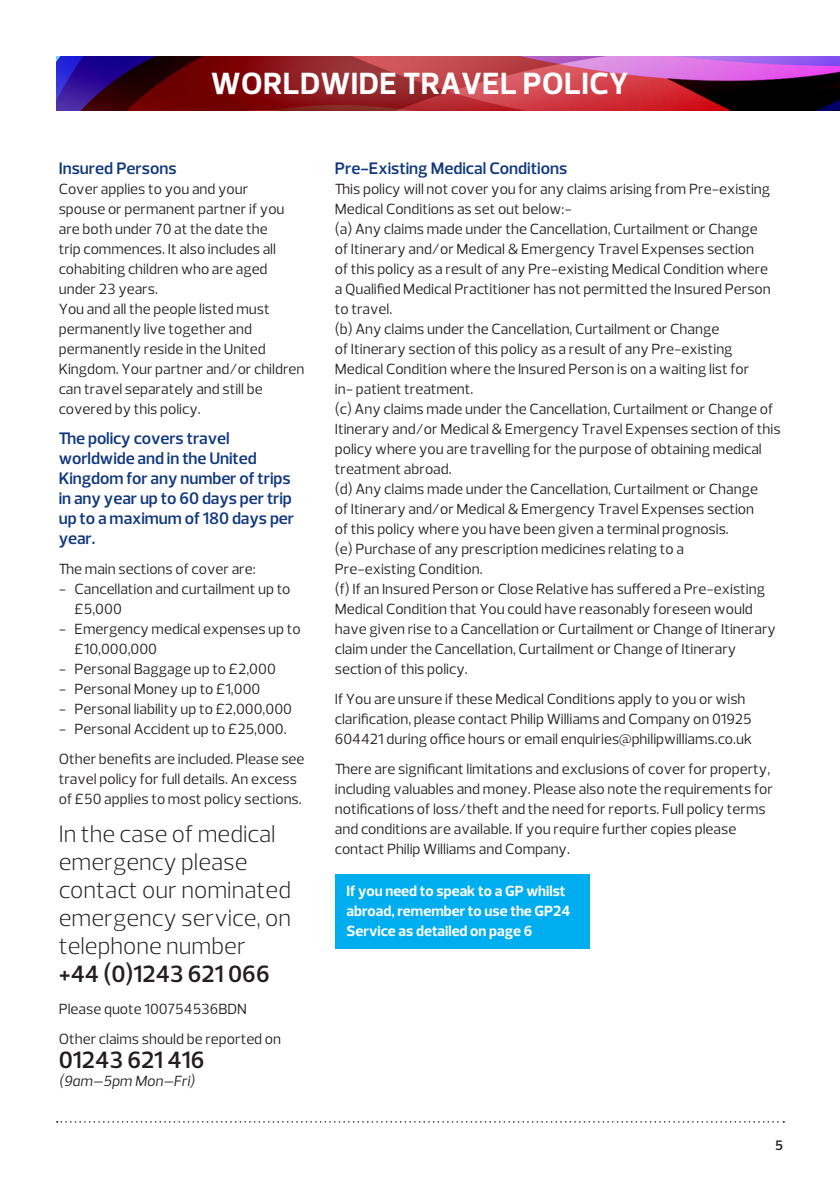
<style>
.page{position:relative;width:840px;height:1191px;background:#fff}
.page>*{position:absolute;margin:0;border:0;box-sizing:border-box;transform-origin:0 0}
.t1{font:700 31.2px "Prelo";letter-spacing:.015em;color:#fff}
.t2{font:300 24px/28px "Prelo";color:#231f20}
.t3{font:600 24px "Prelo";color:#231f20}
.t4{font:600 17px/20px "Prelo";letter-spacing:-.005em;color:#113880}
.t5{font:15px/20px "Prelo";color:#231f20}
.t6{font:700 15px/20px "Prelo";color:#fff}
.t7{font:italic 15px "Prelo";color:#231f20}
.t8{font:600 14px "Prelo";color:#231f20}
</style>
<div class="page">
<img style="left:57px;top:57px;width:782px;height:53px">
<svg style="left:57px;top:1121px;width:726px;height:1px"></svg>
<div style="left:334px;top:874px;width:255px;height:75px;background:#00aeef"></div>
<p class="t1" style="left:211px;top:64px;width:418px">WORLDWIDE TRAVEL POLICY</p>
<p class="t4" style="left:59px;top:158px;width:119px">Insured Persons</p>
<p class="t5" style="left:59px;top:179px;width:227px">Cover applies to you and your spouse or permanent partner if you are both under 70 at the date the trip commences. It also includes all cohabiting children who are aged under 23 years.</p>
<p class="t5" style="left:59px;top:299px;width:247px">You and all the people listed must permanently live together and permanently reside in the United<br>Kingdom. Your partner and/or children can travel separately and still be covered by this policy.</p>
<p class="t4" style="left:59px;top:428px;width:237px">The policy covers travel worldwide and in the United<br>Kingdom for any number of trips in any year up to 60 days per trip up to a maximum of 180 days per year.</p>
<p class="t5" style="left:59px;top:559px;width:198px">The main sections of cover are:</p>
<p class="t5" style="left:75px;top:579px;width:217px;text-indent:-16px">- Cancellation and curtailment up to £5,000</p>
<p class="t5" style="left:75px;top:619px;width:227px;text-indent:-16px">- Emergency medical expenses up to £10,000,000</p>
<p class="t5" style="left:59px;top:659px;width:218px">- Personal Baggage up to £2,000</p>
<p class="t5" style="left:59px;top:679px;width:203px">- Personal Money up to £1,000</p>
<p class="t5" style="left:59px;top:699px;width:235px">- Personal liability up to £2,000,000</p>
<p class="t5" style="left:59px;top:719px;width:229px">- Personal Accident up to £25,000.</p>
<p class="t5" style="left:59px;top:749px;width:247px">Other benefits are included. Please see travel policy for full details. An excess of £50 applies to most policy sections.</p>
<p class="t2" style="left:59px;top:820px;width:234px">In the case of medical emergency please contact our nominated emergency service, on telephone number</p>
<p class="t3" style="left:59px;top:959px;width:212px">+44 (0)1243 621 066</p>
<p class="t5" style="left:59px;top:999px;width:190px">Please quote 100754536BDN</p>
<p class="t5" style="left:59px;top:1029px;width:224px">Other claims should be reported on</p>
<p class="t3" style="left:59px;top:1045px;width:147px">01243 621 416</p>
<p class="t7" style="left:59px;top:1071px;width:137px">(9am–5pm Mon–Fri)</p>
<p class="t4" style="left:334px;top:158px;width:234px">Pre-Existing Medical Conditions</p>
<p class="t5" style="left:334px;top:179px;width:436px">This policy will not cover you for any claims arising from Pre-existing<br>Medical Conditions as set out below:-</p>
<p class="t5" style="left:334px;top:219px;width:424px">(a) Any claims made under the Cancellation, Curtailment or Change</p>
<p class="t5" style="left:334px;top:239px;width:420px">of Itinerary and/or Medical &amp; Emergency Travel Expenses section</p>
<p class="t5" style="left:334px;top:259px;width:434px">of this policy as a result of any Pre-existing Medical Condition where</p>
<p class="t5" style="left:334px;top:279px;width:437px">a Qualified Medical Practitioner has not permitted the Insured Person to travel.</p>
<p class="t5" style="left:334px;top:319px;width:386px">(b) Any claims under the Cancellation, Curtailment or Change</p>
<p class="t5" style="left:334px;top:339px;width:399px">of Itinerary section of this policy as a result of any Pre-existing</p>
<p class="t5" style="left:334px;top:359px;width:416px">Medical Condition where the Insured Person is on a waiting list for</p>
<p class="t5" style="left:334px;top:379px;width:140px">in- patient treatment.</p>
<p class="t5" style="left:334px;top:399px;width:447px">(c) Any claims made under the Cancellation, Curtailment or Change of Itinerary and/or Medical &amp; Emergency Travel Expenses section of this policy where you are travelling for the purpose of obtaining medical treatment abroad.</p>
<p class="t5" style="left:334px;top:479px;width:424px">(d) Any claims made under the Cancellation, Curtailment or Change</p>
<p class="t5" style="left:334px;top:499px;width:420px">of Itinerary and/or Medical &amp; Emergency Travel Expenses section</p>
<p class="t5" style="left:334px;top:519px;width:395px">of this policy where you have been given a terminal prognosis.</p>
<p class="t5" style="left:334px;top:539px;width:350px">(e) Purchase of any prescription medicines relating to a</p>
<p class="t5" style="left:334px;top:559px;width:149px">Pre-existing Condition.</p>
<p class="t5" style="left:334px;top:579px;width:442px">(f) If an Insured Person or Close Relative has suffered a Pre-existing Medical Condition that You could have reasonably foreseen would have given rise to a Cancellation or Curtailment or Change of Itinerary claim under the Cancellation, Curtailment or Change of Itinerary section of this policy.</p>
<p class="t5" style="left:334px;top:689px;width:418px">If You are unsure if these Medical Conditions apply to you or wish clarification, please contact Philip Williams and Company on 01925<br>604421 during office hours or email enquiries@philipwilliams.co.uk</p>
<p class="t5" style="left:334px;top:759px;width:439px">There are significant limitations and exclusions of cover for property, including valuables and money. Please also note the requirements for notifications of loss/theft and the need for reports. Full policy terms and conditions are available. If you require further copies please</p>
<p class="t5" style="left:334px;top:839px;width:236px">contact Philip Williams and Company.</p>
<p class="t6" style="left:346px;top:880px;width:225px">If you need to speak to a GP whilst abroad, remember to use the GP24<br>Service as detailed on page 6</p>
<p class="t8" style="left:774px;top:1137px;width:9px">5</p>
</div>
